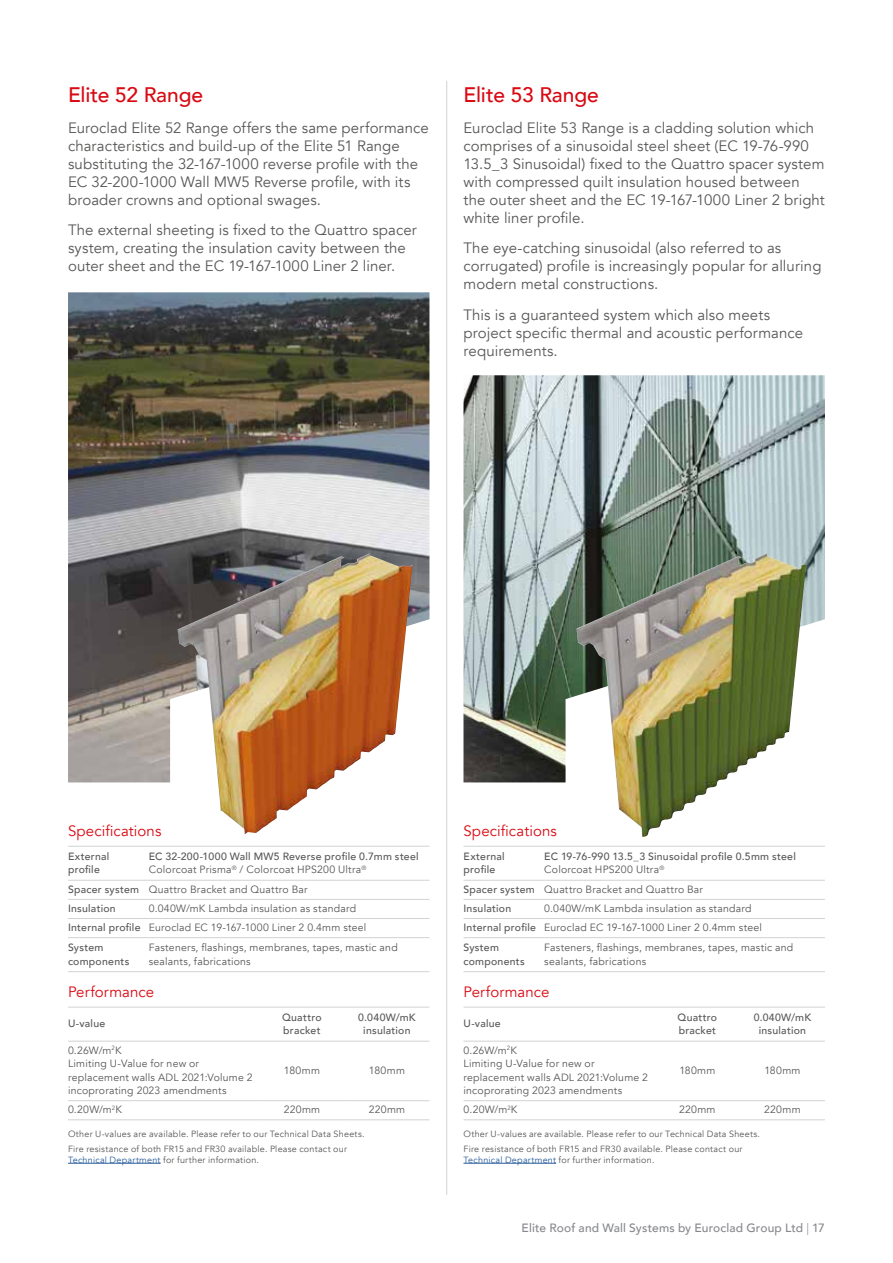
<style>
.page{position:relative;width:893px;height:1263px;background:#fff}
.page>*{position:absolute;margin:0;border:0;box-sizing:border-box;transform-origin:0 0}
.t1{font:500 21px "Avenir";letter-spacing:-.01em;color:#d90912}
.t2{font:15px/18px "Avenir";letter-spacing:.005em;color:#575756}
.t3{font:15px "Avenir";letter-spacing:.005em;color:#d90912}
.t4{font:500 12px "Avenir";letter-spacing:.01em;color:#86878c}
.t5{font:10.5px/13.5px "Avenir";letter-spacing:.02em;color:#575756}
.t6{font:500 10.5px/13.5px "Avenir";letter-spacing:.025em;color:#575756}
.t7{font:9px/14.7px "Avenir";letter-spacing:.025em;color:#575756}
.s1{font-weight:400}
.s2{font-weight:500}
.s3{color:#275b9b}
.s4{font-weight:300}
</style>
<div class="page">
<img style="left:463px;top:375px;width:362px;height:407px">
<img style="left:68px;top:292px;width:361px;height:490px">
<hr style="left:446px;top:81px;width:1px;height:1114px;background:#d0d2d4">
<hr style="left:68px;top:1163px;width:93px;height:1px;background:#275b9b">
<hr style="left:149px;top:846px;width:280px;height:1px;background:#d0d2d4">
<hr style="left:149px;top:880px;width:280px;height:1px;background:#d0d2d4">
<hr style="left:149px;top:899px;width:280px;height:1px;background:#d0d2d4">
<hr style="left:149px;top:918px;width:280px;height:1px;background:#d0d2d4">
<hr style="left:149px;top:937px;width:280px;height:1px;background:#d0d2d4">
<hr style="left:149px;top:971px;width:280px;height:1px;background:#d0d2d4">
<hr style="left:68px;top:846px;width:81px;height:1px;background:#d0d2d4">
<hr style="left:68px;top:880px;width:81px;height:1px;background:#d0d2d4">
<hr style="left:68px;top:899px;width:81px;height:1px;background:#d0d2d4">
<hr style="left:68px;top:918px;width:81px;height:1px;background:#d0d2d4">
<hr style="left:68px;top:937px;width:81px;height:1px;background:#d0d2d4">
<hr style="left:68px;top:971px;width:81px;height:1px;background:#d0d2d4">
<hr style="left:259px;top:1007px;width:85px;height:1px;background:#d0d2d4">
<hr style="left:344px;top:1007px;width:85px;height:1px;background:#d0d2d4">
<hr style="left:259px;top:1041px;width:85px;height:1px;background:#d0d2d4">
<hr style="left:344px;top:1041px;width:85px;height:1px;background:#d0d2d4">
<hr style="left:259px;top:1100px;width:85px;height:1px;background:#d0d2d4">
<hr style="left:344px;top:1100px;width:85px;height:1px;background:#d0d2d4">
<hr style="left:259px;top:1119px;width:85px;height:1px;background:#d0d2d4">
<hr style="left:344px;top:1119px;width:85px;height:1px;background:#d0d2d4">
<hr style="left:68px;top:1007px;width:191px;height:1px;background:#d0d2d4">
<hr style="left:68px;top:1041px;width:191px;height:1px;background:#d0d2d4">
<hr style="left:68px;top:1100px;width:191px;height:1px;background:#d0d2d4">
<hr style="left:68px;top:1119px;width:191px;height:1px;background:#d0d2d4">
<hr style="left:463px;top:1163px;width:93px;height:1px;background:#275b9b">
<hr style="left:544px;top:846px;width:281px;height:1px;background:#d0d2d4">
<hr style="left:544px;top:880px;width:281px;height:1px;background:#d0d2d4">
<hr style="left:544px;top:899px;width:281px;height:1px;background:#d0d2d4">
<hr style="left:544px;top:918px;width:281px;height:1px;background:#d0d2d4">
<hr style="left:544px;top:937px;width:281px;height:1px;background:#d0d2d4">
<hr style="left:544px;top:971px;width:281px;height:1px;background:#d0d2d4">
<hr style="left:463px;top:846px;width:81px;height:1px;background:#d0d2d4">
<hr style="left:463px;top:880px;width:81px;height:1px;background:#d0d2d4">
<hr style="left:463px;top:899px;width:81px;height:1px;background:#d0d2d4">
<hr style="left:463px;top:918px;width:81px;height:1px;background:#d0d2d4">
<hr style="left:463px;top:937px;width:81px;height:1px;background:#d0d2d4">
<hr style="left:463px;top:971px;width:81px;height:1px;background:#d0d2d4">
<hr style="left:655px;top:1007px;width:85px;height:1px;background:#d0d2d4">
<hr style="left:740px;top:1007px;width:85px;height:1px;background:#d0d2d4">
<hr style="left:655px;top:1041px;width:85px;height:1px;background:#d0d2d4">
<hr style="left:740px;top:1041px;width:85px;height:1px;background:#d0d2d4">
<hr style="left:655px;top:1100px;width:85px;height:1px;background:#d0d2d4">
<hr style="left:740px;top:1100px;width:85px;height:1px;background:#d0d2d4">
<hr style="left:655px;top:1119px;width:85px;height:1px;background:#d0d2d4">
<hr style="left:740px;top:1119px;width:85px;height:1px;background:#d0d2d4">
<hr style="left:463px;top:1007px;width:192px;height:1px;background:#d0d2d4">
<hr style="left:463px;top:1041px;width:192px;height:1px;background:#d0d2d4">
<hr style="left:463px;top:1100px;width:192px;height:1px;background:#d0d2d4">
<hr style="left:463px;top:1119px;width:192px;height:1px;background:#d0d2d4">
<img style="left:178px;top:553px;width:235px;height:281px">
<img style="left:576px;top:553px;width:230px;height:284px">
<h1 class="t1" style="left:68px;top:76px;width:137px">Elite 52 Range</h1>
<p class="t2" style="left:68px;top:119px;width:362px">Euroclad Elite 52 Range offers the same performance characteristics and build-up of the Elite 51 Range substituting the 32-167-1000 reverse profile with the EC 32-200-1000 Wall MW5 Reverse profile, with its broader crowns and optional swages.</p>
<p class="t2" style="left:68px;top:221px;width:350px">The external sheeting is fixed to the Quattro spacer system, creating the insulation cavity between the outer sheet and the EC 19-167-1000 Liner 2 liner.</p>
<h1 class="t1" style="left:463px;top:76px;width:137px">Elite 53 Range</h1>
<p class="t2" style="left:463px;top:119px;width:363px">Euroclad Elite 53 Range is a cladding solution which comprises of a sinusoidal steel sheet (EC 19-76-990<br>13.5_3 Sinusoidal) fixed to the Quattro spacer system with compressed quilt insulation housed between the outer sheet and the EC 19-167-1000 Liner 2 bright white liner profile.</p>
<p class="t2" style="left:463px;top:239px;width:359px">The eye-catching sinusoidal (also referred to as corrugated) profile is increasingly popular for alluring modern metal constructions.</p>
<p class="t2" style="left:463px;top:306px;width:341px">This is a guaranteed system which also meets project specific thermal and acoustic performance requirements.</p>
<p class="t3" style="left:68px;top:822px;width:95px">Specifications</p>
<p class="t6" style="left:68px;top:849px;width:43px">External profile</p>
<p class="t6" style="left:149px;top:849px;width:271px">EC 32-200-1000 Wall MW5 Reverse profile 0.7mm steel<br><span class="s1">Colorcoat Prisma</span><sup>®</sup> <span class="s1">/ Colorcoat HPS200 Ultra</span><sup>®</sup></p>
<p class="t5" style="left:68px;top:880px;width:241px;line-height:19.2px"><span class="s2">Spacer system</span> Quattro Bracket and Quattro Bar<br><span class="s2">Insulation</span></p>
<p class="t5" style="left:68px;top:899px;width:300px;line-height:19.5px;text-indent:81px">0.040W/mK Lambda insulation as standard<br><span class="s2">Internal profile</span> Euroclad EC 19-167-1000 Liner 2 0.4mm steel<br><span class="s2">System</span></p>
<p class="t6" style="left:68px;top:954px;width:63px">components</p>
<p class="t5" style="left:149px;top:941px;width:250px">Fasteners, flashings, membranes, tapes, mastic and sealants, fabrications</p>
<p class="t3" style="left:68px;top:982px;width:88px">Performance</p>
<p class="t6" style="left:68px;top:1016px;width:39px">U-value</p>
<p class="t6" style="left:282px;top:1010px;width:41px">Quattro bracket</p>
<p class="t6" style="left:358px;top:1010px;width:59px;text-align:center">0.040W/mK insulation</p>
<p class="t5" style="left:68px;top:1044px;width:186px">0.26W/m<sup>2</sup>K<br>Limiting U-Value for new or replacement walls ADL 2021:Volume 2 incoprorating 2023 amendments</p>
<p class="t5" style="left:284px;top:1064px;width:38px">180mm</p>
<p class="t5" style="left:369px;top:1064px;width:38px">180mm</p>
<p class="t5" style="left:68px;top:1103px;width:56px">0.20W/m<sup>2</sup>K</p>
<p class="t5" style="left:284px;top:1103px;width:38px">220mm</p>
<p class="t5" style="left:369px;top:1103px;width:38px">220mm</p>
<p class="t7" style="left:68px;top:1127px;width:298px">Other U-values are available. Please refer to our Technical Data Sheets.<br>Fire resistance of both FR15 and FR30 available. Please contact our</p>
<p class="t7" style="left:68px;top:1152px;width:193px"><span class="s3">Technical Department</span> for further information.</p>
<p class="t3" style="left:463px;top:822px;width:95px">Specifications</p>
<p class="t6" style="left:463px;top:849px;width:43px">External profile</p>
<p class="t6" style="left:544px;top:849px;width:253px">EC 19-76-990 13.5_3 Sinusoidal profile 0.5mm steel<br><span class="s1">Colorcoat HPS200 Ultra</span><sup>®</sup></p>
<p class="t5" style="left:463px;top:880px;width:241px;line-height:19.2px"><span class="s2">Spacer system</span> Quattro Bracket and Quattro Bar<br><span class="s2">Insulation</span></p>
<p class="t5" style="left:463px;top:899px;width:300px;line-height:19.5px;text-indent:81px">0.040W/mK Lambda insulation as standard<br><span class="s2">Internal profile</span> Euroclad EC 19-167-1000 Liner 2 0.4mm steel<br><span class="s2">System</span></p>
<p class="t6" style="left:463px;top:954px;width:63px">components</p>
<p class="t5" style="left:544px;top:941px;width:250px">Fasteners, flashings, membranes, tapes, mastic and sealants, fabrications</p>
<p class="t3" style="left:463px;top:982px;width:88px">Performance</p>
<p class="t6" style="left:463px;top:1016px;width:39px">U-value</p>
<p class="t6" style="left:678px;top:1010px;width:41px">Quattro bracket</p>
<p class="t6" style="left:754px;top:1010px;width:59px;text-align:center">0.040W/mK insulation</p>
<p class="t5" style="left:463px;top:1044px;width:186px">0.26W/m<sup>2</sup>K<br>Limiting U-Value for new or replacement walls ADL 2021:Volume 2 incoprorating 2023 amendments</p>
<p class="t5" style="left:679px;top:1064px;width:38px">180mm</p>
<p class="t5" style="left:764px;top:1064px;width:38px">180mm</p>
<p class="t5" style="left:463px;top:1103px;width:56px">0.20W/m<sup>2</sup>K</p>
<p class="t5" style="left:679px;top:1103px;width:38px">220mm</p>
<p class="t5" style="left:764px;top:1103px;width:38px">220mm</p>
<p class="t7" style="left:463px;top:1127px;width:298px">Other U-values are available. Please refer to our Technical Data Sheets.<br>Fire resistance of both FR15 and FR30 available. Please contact our</p>
<p class="t7" style="left:463px;top:1152px;width:193px"><span class="s3">Technical Department</span> for further information.</p>
<p class="t4" style="left:522px;top:1218px;width:305px">Elite Roof and Wall Systems by Euroclad Group Ltd <span class="s4">|</span> 17</p>
</div>
